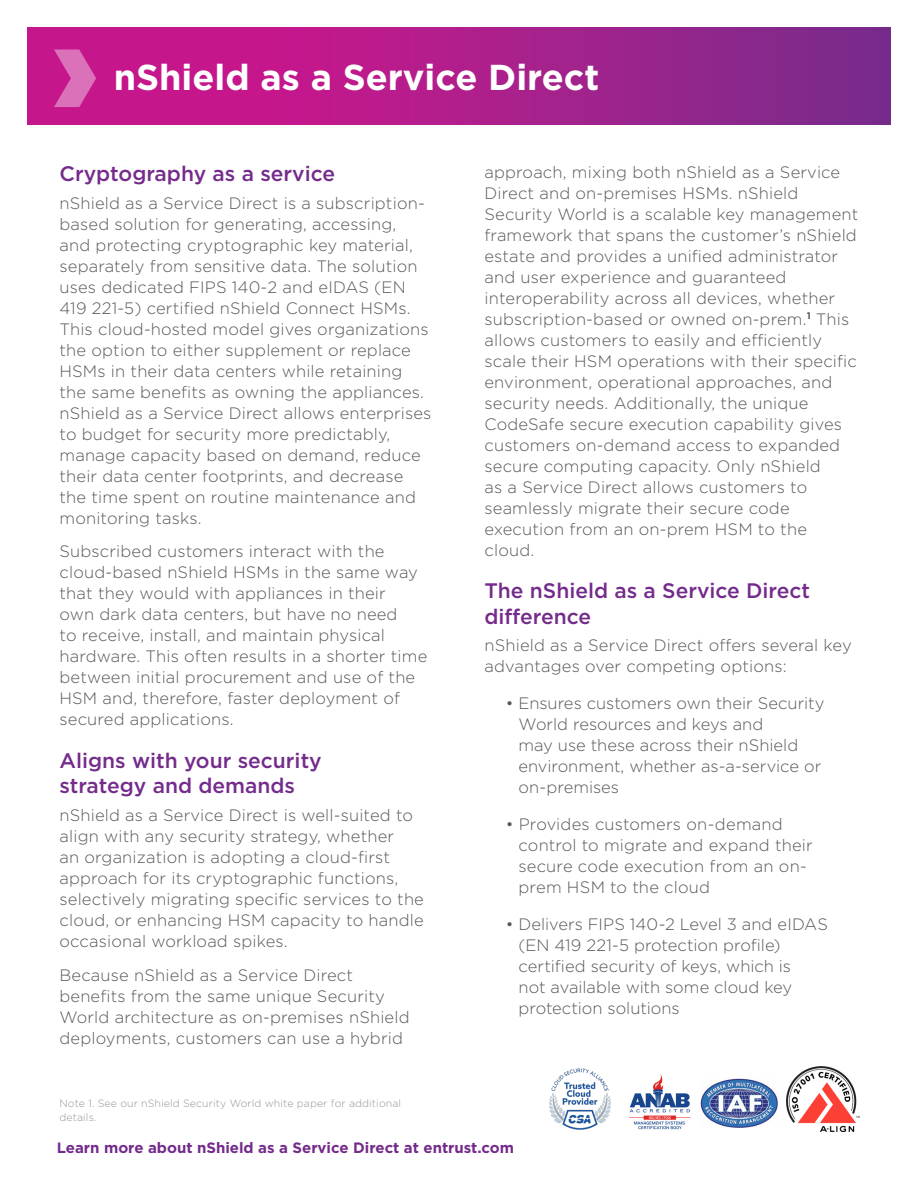
<style>
.page{position:relative;width:918px;height:1188px;background:#fff}
.page>*{position:absolute;margin:0;border:0;box-sizing:border-box;transform-origin:0 0}
._1_Back_Page_Title{font:700 36px "Gotham";color:#fff}
._3_Header{font:500 21px/25.5px "Gotham";color:#742b8b}
._4_Body_Text{font:300 16.5px/21px "Gotham";letter-spacing:.01em;color:#57585a}
._4_Body_Text-2{font:700 15px "Gotham";color:#742b8b}
._6_Referances{font:300 10.5px/13.5px "Gotham";letter-spacing:.01em;color:#939598}
</style>
<div class="page">
<svg style="left:27px;top:27px;width:864px;height:98px;background:#a91e8b"></svg>
<img style="left:787px;top:1067px;width:72px;height:64px">
<img style="left:629px;top:1074px;width:149px;height:56px">
<svg style="left:54px;top:50px;width:42px;height:57px;background:#d24da7"></svg>
<img style="left:550px;top:1068px;width:61px;height:61px">
<p class="_1_Back_Page_Title" style="left:114px;top:54px;width:487px">nShield as a Service Direct</p>
<p class="_3_Header" style="left:60px;top:161px;width:277px">Cryptography as a service</p>
<p class="_4_Body_Text" style="left:60px;top:192px;width:373px">nShield as a Service Direct is a subscription&shy;based solution for generating, accessing,<br>and protecting cryptographic key material, separately from sensitive data. The solution uses dedicated FIPS 140-2 and eIDAS (EN 419 221-5) certified nShield Connect HSMs.<br>This cloud-hosted model gives organizations the option to either supplement or replace HSMs in their data centers while retaining the same benefits as owning the appliances. nShield as a Service Direct allows enterprises to budget for security more predictably, manage capacity based on demand, reduce their data center footprints, and decrease the time spent on routine maintenance and monitoring tasks.</p>
<p class="_4_Body_Text" style="left:60px;top:541px;width:369px">Subscribed customers interact with the cloud-based nShield HSMs in the same way that they would with appliances in their<br>own dark data centers, but have no need<br>to receive, install, and maintain physical hardware. This often results in a shorter time between initial procurement and use of the HSM and, therefore, faster deployment of secured applications.</p>
<p class="_3_Header" style="left:60px;top:748px;width:264px">Aligns with your security strategy and demands</p>
<p class="_4_Body_Text" style="left:60px;top:804px;width:366px">nShield as a Service Direct is well-suited to align with any security strategy, whether<br>an organization is adopting a cloud-first approach for its cryptographic functions, selectively migrating specific services to the cloud, or enhancing HSM capacity to handle occasional workload spikes.</p>
<p class="_4_Body_Text" style="left:60px;top:964px;width:352px">Because nShield as a Service Direct benefits from the same unique Security World architecture as on-premises nShield deployments, customers can use a hybrid</p>
<p class="_4_Body_Text" style="left:485px;top:161px;width:375px">approach, mixing both nShield as a Service Direct and on-premises HSMs. nShield Security World is a scalable key management framework that spans the customer’s nShield estate and provides a unified administrator and user experience and guaranteed interoperability across all devices, whether subscription-based or owned on-prem.<sup>1</sup> This allows customers to easily and efficiently scale their HSM operations with their specific environment, operational approaches, and security needs. Additionally, the unique CodeSafe secure execution capability gives customers on-demand access to expanded secure computing capacity. Only nShield<br>as a Service Direct allows customers to seamlessly migrate their secure code execution from an on-prem HSM to the cloud.</p>
<p class="_3_Header" style="left:485px;top:578px;width:327px">The nShield as a Service Direct difference</p>
<p class="_4_Body_Text" style="left:485px;top:634px;width:369px">nShield as a Service Direct offers several key advantages over competing options:</p>
<p class="_4_Body_Text" style="left:519px;top:692px;width:308px;text-indent:-13px">• Ensures customers own their Security<br>World resources and keys and<br>may use these across their nShield environment, whether as-a-service or on-premises</p>
<p class="_4_Body_Text" style="left:519px;top:813px;width:296px;text-indent:-13px">• Provides customers on-demand control to migrate and expand their secure code execution from an on&shy;prem HSM to the cloud</p>
<p class="_4_Body_Text" style="left:519px;top:913px;width:311px;text-indent:-13px">• Delivers FIPS 140-2 Level 3 and eIDAS (EN 419 221-5 protection profile) certified security of keys, which is<br>not available with some cloud key protection solutions</p>
<p class="_6_Referances" style="left:60px;top:1097px;width:343px">Note 1. See our nShield Security World white paper for additional details.</p>
<p class="_4_Body_Text-2" style="left:57px;top:1138px;width:459px">Learn more about nShield as a Service Direct at entrust.com</p>
</div>
